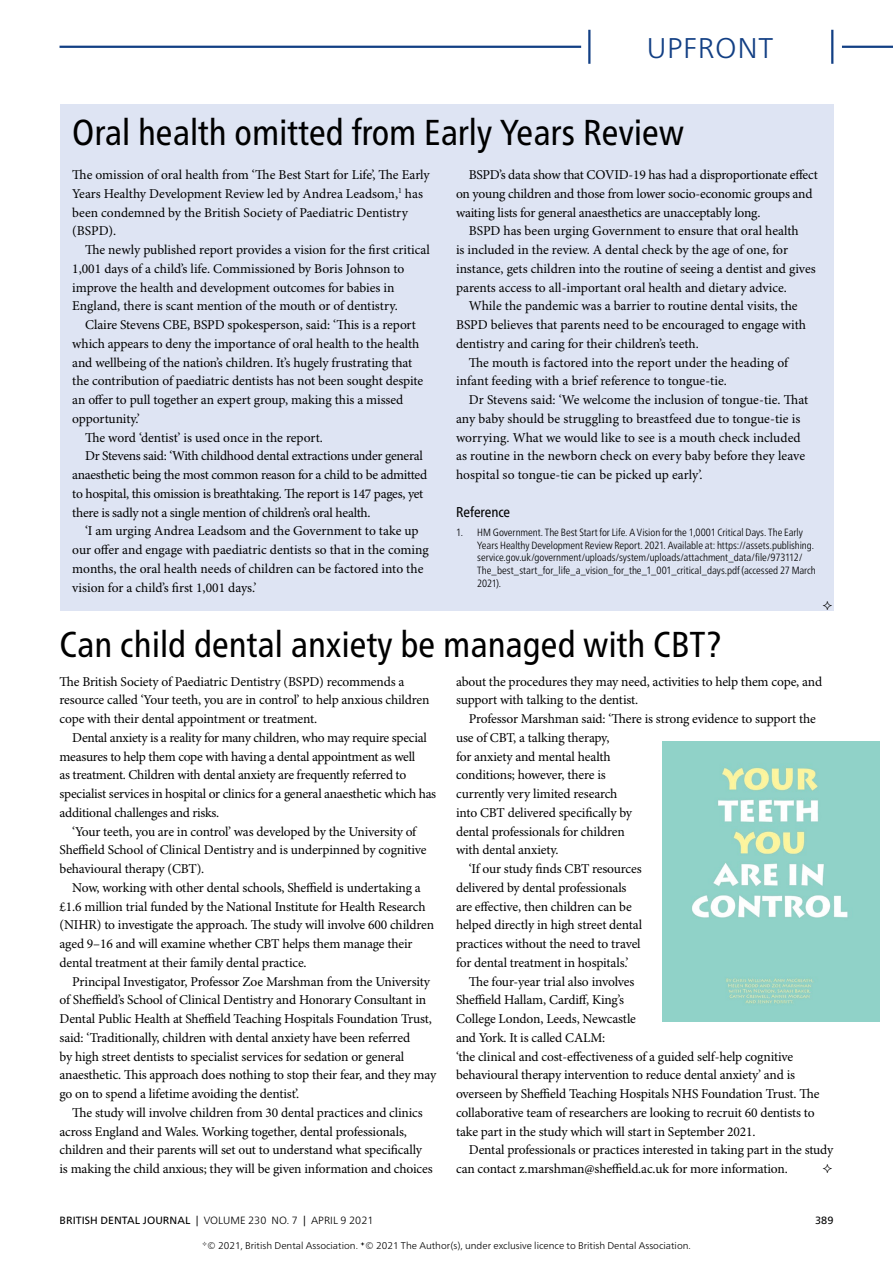
<style>
.page{position:relative;width:893px;height:1263px;background:#fff}
.page>*{position:absolute;margin:0;border:0;box-sizing:border-box;transform-origin:0 0}
.Title_3_Cnd_24pt{font:condensed 36px "Frutiger Neue LT Pro";color:#000}
.t1{font:300 28.5px "Frutiger Neue LT Pro";letter-spacing:.025em;color:#123f84}
.Bibliography_Heading{font:condensed 14.25px "Frutiger Neue LT Pro";color:#000}
.Para_9pt_ragged{font:13.5px/18.8px "Minion Pro";letter-spacing:-.01em;color:#000}
.Para_9pt_ragged_1st{font:13.5px/18.8px "Minion Pro";letter-spacing:-.01em;color:#000}
.t2{font:10.5px/12.8px "Frutiger Neue LT Pro Cn Lt 2";letter-spacing:-.005em;color:#000}
.t3{font:300 10.5px "Frutiger Neue LT Pro";letter-spacing:.005em;color:#000}
.t4{font:10.5px "Frutiger Neue LT Pro";color:#000}
.t5{font:300 9.75px "Frutiger Neue LT Pro";color:#000}
.s1{font-family:"Frutiger Neue LT Pro";font-weight:300;font-stretch:condensed}
.s2{font-weight:400}
</style>
<div class="page">
<div style="left:60px;top:104px;width:773px;height:506px;background:#dee4f3"></div>
<img style="left:662px;top:742px;width:217px;height:280px">
<hr style="left:60px;top:46px;width:521px;height:2px;background:#123f84">
<hr style="left:842px;top:46px;width:51px;height:2px;background:#123f84">
<hr style="left:588px;top:30px;width:2px;height:34px;background:#123f84">
<hr style="left:831px;top:30px;width:2px;height:34px;background:#123f84">
<h2 class="t1" style="left:647px;top:31px;width:128px">UPFRONT</h2>
<p class="Title_3_Cnd_24pt" style="left:72px;top:111px;width:613px">Oral health omitted from Early Years Review</p>
<p class="Para_9pt_ragged_1st" style="left:72px;top:166px;width:359px">The omission of oral health from ‘The Best Start for Life’, The Early Years Healthy Development Review led by Andrea Leadsom,<sup>1</sup> has been condemned by the British Society of Paediatric Dentistry (BSPD).</p>
<p class="Para_9pt_ragged" style="left:72px;top:241px;width:359px;text-indent:13px">The newly published report provides a vision for the first critical 1,001 days of a child’s life. Commissioned by Boris Johnson to improve the health and development outcomes for babies in England, there is scant mention of the mouth or of dentistry.</p>
<p class="Para_9pt_ragged" style="left:72px;top:316px;width:352px;text-indent:13px">Claire Stevens CBE, BSPD spokesperson, said: ‘This is a report which appears to deny the importance of oral health to the health and wellbeing of the nation’s children. It’s hugely frustrating that the contribution of paediatric dentists has not been sought despite an offer to pull together an expert group, making this a missed opportunity.’</p>
<p class="Para_9pt_ragged" style="left:85px;top:429px;width:239px">The word ‘dentist’ is used once in the report.</p>
<p class="Para_9pt_ragged" style="left:72px;top:447px;width:356px;text-indent:13px">Dr Stevens said: ‘With childhood dental extractions under general anaesthetic being the most common reason for a child to be admitted to hospital, this omission is breathtaking. The report is 147 pages, yet there is sadly not a single mention of children’s oral health.</p>
<p class="Para_9pt_ragged" style="left:72px;top:522px;width:358px;text-indent:13px">‘I am urging Andrea Leadsom and the Government to take up our offer and engage with paediatric dentists so that in the coming months, the oral health needs of children can be factored into the vision for a child’s first 1,001 days.’</p>
<p class="Para_9pt_ragged" style="left:456px;top:166px;width:363px;text-indent:13px">BSPD’s data show that COVID-19 has had a disproportionate effect on young children and those from lower socio-economic groups and waiting lists for general anaesthetics are unacceptably long.</p>
<p class="Para_9pt_ragged" style="left:456px;top:222px;width:361px;text-indent:13px">BSPD has been urging Government to ensure that oral health<br>is included in the review. A dental check by the age of one, for instance, gets children into the routine of seeing a dentist and gives parents access to all-important oral health and dietary advice.</p>
<p class="Para_9pt_ragged" style="left:456px;top:297px;width:352px;text-indent:13px">While the pandemic was a barrier to routine dental visits, the<br>BSPD believes that parents need to be encouraged to engage with dentistry and caring for their children’s teeth.</p>
<p class="Para_9pt_ragged" style="left:456px;top:354px;width:334px;text-indent:13px">The mouth is factored into the report under the heading of infant feeding with a brief reference to tongue-tie.</p>
<p class="Para_9pt_ragged" style="left:456px;top:391px;width:354px;text-indent:13px">Dr Stevens said: ‘We welcome the inclusion of tongue-tie. That any baby should be struggling to breastfeed due to tongue-tie is worrying. What we would like to see is a mouth check included as routine in the newborn check on every baby before they leave hospital so tongue-tie can be picked up early’.</p>
<p class="Bibliography_Heading" style="left:456px;top:503px;width:56px">Reference</p>
<p class="t2" style="left:477px;top:526px;width:340px;text-indent:-21px">1. HM Government. The Best Start for Life. A Vision for the 1,0001 Critical Days. The Early Years Healthy Development Review Report. 2021. Available at: https://assets.publishing. <span class="s1">service.gov.uk/government/uploads/system/uploads/attachment_data/file/973112/ </span>The_best_start_for_life_a_vision_for_the_1_001_critical_days.pdf <span class="s1">(accessed 27 March </span>2021).</p>
<p class="Title_3_Cnd_24pt" style="left:60px;top:623px;width:664px">Can child dental anxiety be managed with CBT?</p>
<p class="Para_9pt_ragged_1st" style="left:60px;top:672px;width:372px">The British Society of Paediatric Dentistry (BSPD) recommends a resource called ‘Your teeth, you are in control’ to help anxious children cope with their dental appointment or treatment.</p>
<p class="Para_9pt_ragged" style="left:60px;top:729px;width:378px;text-indent:13px">Dental anxiety is a reality for many children, who may require special measures to help them cope with having a dental appointment as well<br>as treatment. Children with dental anxiety are frequently referred to specialist services in hospital or clinics for a general anaesthetic which has additional challenges and risks.</p>
<p class="Para_9pt_ragged" style="left:60px;top:822px;width:369px;text-indent:13px">‘Your teeth, you are in control’ was developed by the University of<br>Sheffield School of Clinical Dentistry and is underpinned by cognitive behavioural therapy (CBT).</p>
<p class="Para_9pt_ragged" style="left:60px;top:879px;width:376px;text-indent:13px">Now, working with other dental schools, Sheffield is undertaking a £1.6 million trial funded by the National Institute for Health Research (NIHR) to investigate the approach. The study will involve 600 children aged 9–16 and will examine whether CBT helps them manage their dental treatment at their family dental practice.</p>
<p class="Para_9pt_ragged" style="left:60px;top:972px;width:378px;text-indent:13px">Principal Investigator, Professor Zoe Marshman from the University of Sheffield’s School of Clinical Dentistry and Honorary Consultant in Dental Public Health at Sheffield Teaching Hospitals Foundation Trust, said: ‘Traditionally, children with dental anxiety have been referred<br>by high street dentists to specialist services for sedation or general anaesthetic. This approach does nothing to stop their fear, and they may go on to spend a lifetime avoiding the dentist’.</p>
<p class="Para_9pt_ragged" style="left:60px;top:1104px;width:375px;text-indent:13px">The study will involve children from 30 dental practices and clinics across England and Wales. Working together, dental professionals, children and their parents will set out to understand what specifically is making the child anxious; they will be given information and choices</p>
<p class="Para_9pt_ragged" style="left:456px;top:672px;width:368px">about the procedures they may need, activities to help them cope, and support with talking to the dentist.</p>
<p class="Para_9pt_ragged" style="left:456px;top:710px;width:361px;text-indent:13px">Professor Marshman said: ‘There is strong evidence to support the use of CBT, a talking therapy,<br>for anxiety and mental health<br>conditions; however, there is<br>currently very limited research<br>into CBT delivered specifically by<br>dental professionals for children<br>with dental anxiety.</p>
<p class="Para_9pt_ragged" style="left:456px;top:860px;width:188px;text-indent:13px">‘If our study finds CBT resources delivered by dental professionals are effective, then children can be helped directly in high street dental practices without the need to travel for dental treatment in hospitals.’</p>
<p class="Para_9pt_ragged" style="left:456px;top:972px;width:365px;text-indent:13px">The four-year trial also involves<br>Sheffield Hallam, Cardiff, King’s<br>College London, Leeds, Newcastle<br>and York. It is called CALM:<br>‘the clinical and cost-effectiveness of a guided self-help cognitive behavioural therapy intervention to reduce dental anxiety’ and is overseen by Sheffield Teaching Hospitals NHS Foundation Trust. The collaborative team of researchers are looking to recruit 60 dentists to take part in the study which will start in September 2021.</p>
<p class="Para_9pt_ragged" style="left:456px;top:1141px;width:379px;text-indent:13px">Dental professionals or practices interested in taking part in the study can contact z.marshman@sheffield.ac.uk for more information.</p>
<p class="t3" style="left:60px;top:1214px;width:315px"><span class="s2">BRITISH DENTAL JOURNAL |</span> VOLUME 230 NO. 7 <span class="s2">|</span> April 9 2021</p>
<p class="t4" style="left:815px;top:1214px;width:20px">389</p>
<p class="t5" style="left:207px;top:1240px;width:485px">© 2021, British Dental Association. © 2021 The Author(s), under exclusive licence to British Dental Association.</p>
</div>
